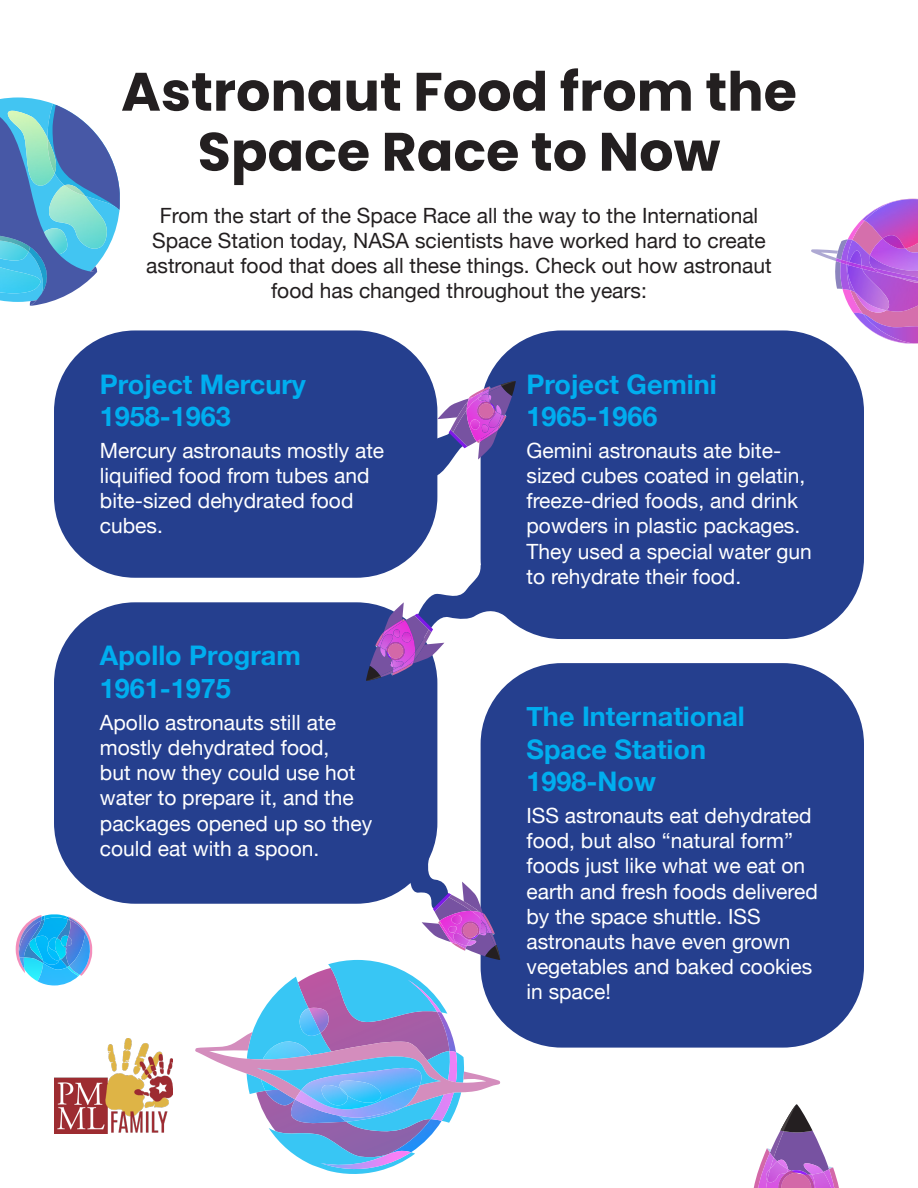
<style>
.page{position:relative;width:918px;height:1188px;background:#fff}
.page>*{position:absolute;margin:0;border:0;box-sizing:border-box;transform-origin:0 0}
.t1{font:700 54px/60px "Poppins";color:#231f20;text-align:center}
.t2{font:700 27px/32.4px "Helvetica Neue";color:#00aeef}
.t3{font:21px/25.2px "Helvetica Neue";color:#fff}
.t4{font:21px/25.2px "Helvetica Neue";color:#231f20;text-align:center}
</style>
<div class="page">
<div style="left:54px;top:330px;width:383px;height:248px;background:#253f8e;border-radius:81px"></div>
<div style="left:54px;top:602px;width:383px;height:302px;background:#253f8e;border-radius:81px"></div>
<div style="left:481px;top:330px;width:383px;height:309px;background:#253f8e;border-radius:81px"></div>
<div style="left:481px;top:663px;width:383px;height:385px;background:#253f8e;border-radius:81px"></div>
<svg style="left:431px;top:381px;width:85px;height:100px"></svg>
<svg style="left:366px;top:553px;width:147px;height:128px"></svg>
<svg style="left:195px;top:858px;width:306px;height:316px"></svg>
<img style="left:913px;top:339px;width:5px;height:4px">
<img style="left:887px;top:339px;width:26px;height:4px">
<svg style="left:811px;top:199px;width:107px;height:140px"></svg>
<img style="left:862px;top:265px;width:20px;height:9px">
<img style="left:873px;top:268px;width:45px;height:13px">
<img style="left:848px;top:262px;width:14px;height:7px">
<svg style="left:16px;top:914px;width:76px;height:72px"></svg>
<svg style="left:0;top:97px;width:120px;height:209px"></svg>
<svg style="left:754px;top:1104px;width:85px;height:84px"></svg>
<img style="left:803px;top:1163px;width:20px;height:12px">
<img style="left:812px;top:1172px;width:19px;height:16px">
<img style="left:54px;top:1039px;width:119px;height:95px">
<p class="t1" style="left:121px;top:62px;width:677px">Astronaut Food from the<br>Space Race to Now</p>
<p class="t4" style="left:146px;top:204px;width:627px">From the start of the Space Race all the way to the International Space Station today, NASA scientists have worked hard to create astronaut food that does all these things. Check out how astronaut food has changed throughout the years:</p>
<p class="t2" style="left:100px;top:368px;width:208px">Project Mercury</p>
<p class="t2" style="left:100px;top:401px;width:133px">1958-1963</p>
<p class="t3" style="left:100px;top:439px;width:286px">Mercury astronauts mostly ate liquified food from tubes and bite-sized dehydrated food cubes.</p>
<p class="t2" style="left:526px;top:368px;width:192px">Project Gemini</p>
<p class="t2" style="left:526px;top:401px;width:133px">1965-1966</p>
<p class="t3" style="left:526px;top:439px;width:287px">Gemini astronauts ate bite&shy;sized cubes coated in gelatin, freeze-dried foods, and drink powders in plastic packages.<br>They used a special water gun to rehydrate their food.</p>
<p class="t2" style="left:100px;top:640px;width:202px">Apollo Program</p>
<p class="t2" style="left:100px;top:673px;width:133px">1961-1975</p>
<p class="t3" style="left:100px;top:711px;width:274px">Apollo astronauts still ate mostly dehydrated food,<br>but now they could use hot water to prepare it, and the packages opened up so they could eat with a spoon.</p>
<p class="t2" style="left:526px;top:701px;width:220px">The International<br>Space Station</p>
<p class="t2" style="left:526px;top:766px;width:131px">1998-Now</p>
<p class="t3" style="left:526px;top:804px;width:293px">ISS astronauts eat dehydrated food, but also “natural form” foods just like what we eat on earth and fresh foods delivered by the space shuttle. ISS astronauts have even grown vegetables and baked cookies in space!</p>
</div>
